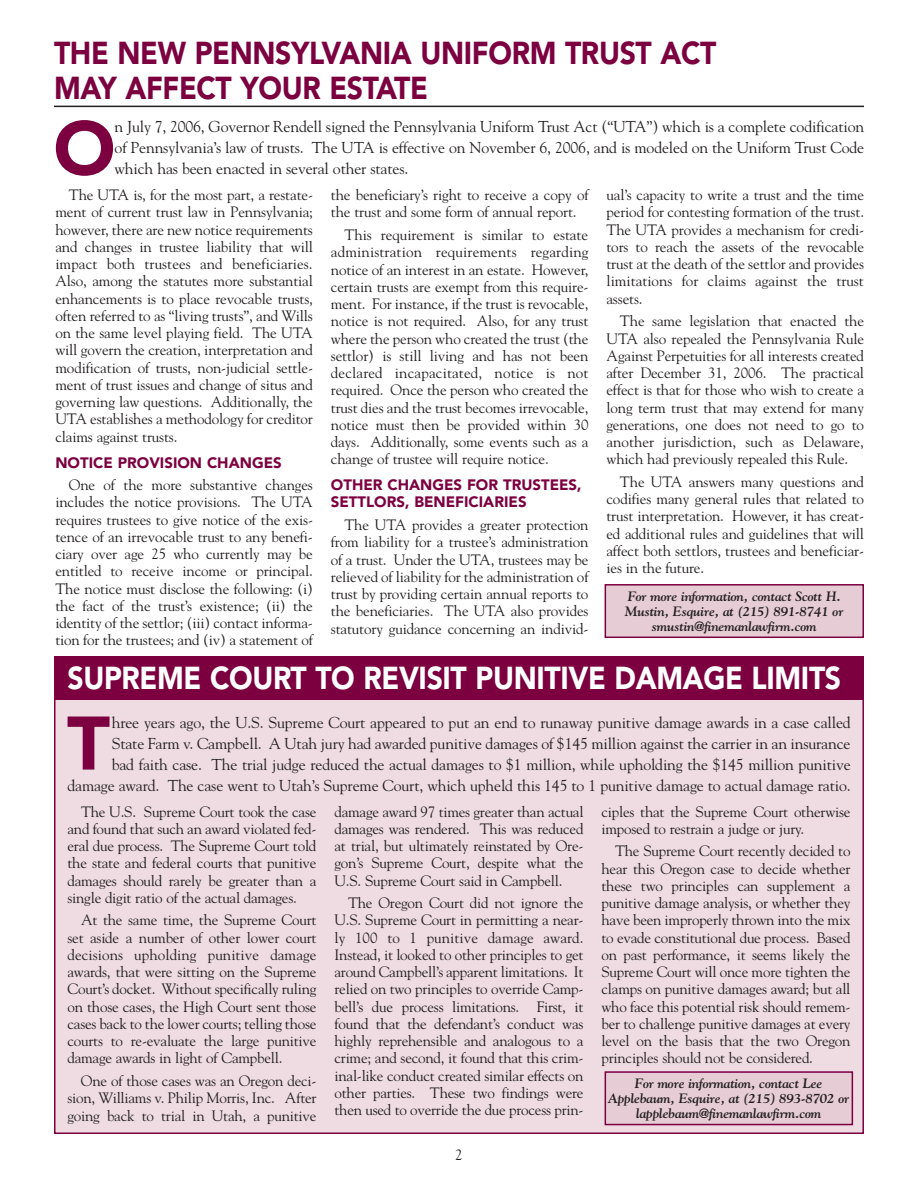
<style>
.page{position:relative;width:918px;height:1188px;background:#fff}
.page>*{position:absolute;margin:0;border:0;box-sizing:border-box;transform-origin:0 0}
.t1{font:900 75px "Avenir";color:#7c0040}
.t2{font:900 31.5px/34.5px "Avenir";letter-spacing:-.01em;color:#7c0040;scale:.9 1}
.t3{font:900 31.5px "Avenir";letter-spacing:-.01em;color:#fff;scale:.9 1}
.t4{font:15.75px/21px "Goudy";letter-spacing:-.01em;color:#231f20;text-align:justify}
.t5{font:15px/17.2px "Goudy";letter-spacing:-.01em;color:#231f20;text-align:justify}
.t6{font:900 15px/17.2px "Avenir";color:#7c0040}
.t7{font:italic 700 13.5px/15px "Goudy";letter-spacing:-.015em;color:#231f20;text-align:center}
</style>
<div class="page">
<div style="left:605px;top:585px;width:258px;height:52px;background:#e6ccd5"></div>
<div style="left:605px;top:584px;width:259px;height:54px;border:2px solid #7c0040"></div>
<hr style="left:54px;top:106px;width:810px;height:1px;background:#231f20">
<div style="left:54px;top:656px;width:810px;height:478px;background:#eedce2"></div>
<div style="left:54px;top:656px;width:810px;height:44px;background:#7c0040"></div>
<div style="left:605px;top:1072px;width:247px;height:53px;background:#e6ccd5"></div>
<div style="left:605px;top:1071px;width:248px;height:54px;border:2px solid #7c0040"></div>
<h2 class="t2" style="left:54px;top:39px;width:738px">THE NEW PENNSYLVANIA UNIFORM TRUST ACT<br>MAY AFFECT YOUR ESTATE</h2>
<h1 class="t1" style="left:53px;top:118px;width:64px">O</h1>
<p class="t4" style="left:115px;top:117px;width:751px">n July 7, 2006, Governor Rendell signed the Pennsylvania Uniform Trust Act (“UTA”) which is a complete codification of Pennsylvania’s law of trusts. The UTA is effective on November 6, 2006, and is modeled on the Uniform Trust Code which has been enacted in several other states.</p>
<p class="t5" style="left:55px;top:186px;width:259px;text-indent:14px">The UTA is, for the most part, a restate&shy;ment of current trust law in Pennsylvania; however, there are new notice requirements and changes in trustee liability that will impact both trustees and beneficiaries.<br>Also, among the statutes more substantial enhancements is to place revocable trusts, often referred to as “living trusts”, and Wills on the same level playing field. The UTA will govern the creation, interpretation and modification of trusts, non-judicial settle&shy;ment of trust issues and change of situs and governing law questions. Additionally, the UTA establishes a methodology for creditor claims against trusts.</p>
<p class="t6" style="left:55px;top:455px;width:228px">NOTICE PROVISION CHANGES</p>
<p class="t5" style="left:55px;top:476px;width:259px;text-indent:13px">One of the more substantive changes includes the notice provisions. The UTA requires trustees to give notice of the exis&shy;tence of an irrevocable trust to any benefi&shy;ciary over age 25 who currently may be entitled to receive income or principal.<br>The notice must disclose the following: (i) the fact of the trust’s existence; (ii) the identity of the settlor; (iii) contact informa&shy;tion for the trustees; and (iv) a statement of</p>
<p class="t5" style="left:331px;top:186px;width:259px">the beneficiary’s right to receive a copy of the trust and some form of annual report.</p>
<p class="t5" style="left:331px;top:226px;width:259px;text-indent:14px">This requirement is similar to estate administration requirements regarding notice of an interest in an estate. However, certain trusts are exempt from this require&shy;ment. For instance, if the trust is revocable, notice is not required. Also, for any trust where the person who created the trust (the settlor) is still living and has not been declared incapacitated, notice is not required. Once the person who created the trust dies and the trust becomes irrevocable, notice must then be provided within 30 days. Additionally, some events such as a change of trustee will require notice.</p>
<p class="t6" style="left:331px;top:478px;width:252px">OTHER CHANGES FOR TRUSTEES,<br>SETTLORS, BENEFICIARIES</p>
<p class="t5" style="left:331px;top:516px;width:259px;text-indent:14px">The UTA provides a greater protection from liability for a trustee’s administration of a trust. Under the UTA, trustees may be relieved of liability for the administration of trust by providing certain annual reports to the beneficiaries. The UTA also provides statutory guidance concerning an individ-</p>
<p class="t5" style="left:606px;top:186px;width:259px">ual’s capacity to write a trust and the time period for contesting formation of the trust.<br>The UTA provides a mechanism for credi&shy;tors to reach the assets of the revocable trust at the death of the settlor and provides limitations for claims against the trust assets.</p>
<p class="t5" style="left:606px;top:313px;width:259px;text-indent:14px">The same legislation that enacted the UTA also repealed the Pennsylvania Rule Against Perpetuities for all interests created after December 31, 2006. The practical effect is that for those who wish to create a long term trust that may extend for many generations, one does not need to go to another jurisdiction, such as Delaware, which had previously repealed this Rule.</p>
<p class="t5" style="left:606px;top:473px;width:259px;text-indent:14px">The UTA answers many questions and codifies many general rules that related to trust interpretation. However, it has creat&shy;ed additional rules and guidelines that will affect both settlors, trustees and beneficiar&shy;ies in the future.</p>
<p class="t7" style="left:625px;top:589px;width:220px">For more information, contact Scott H.<br>Mustin, Esquire, at (215) 891-8741 or smustin@finemanlawfirm.com</p>
<h2 class="t3" style="left:68px;top:665px;width:861px">SUPREME COURT TO REVISIT PUNITIVE DAMAGE LIMITS</h2>
<p class="t4" style="left:68px;top:712px;width:785px;text-align:right">hree years ago, the U.S. Supreme Court appeared to put an end to runaway punitive damage awards in a case called<br>State Farm v. Campbell. A Utah jury had awarded punitive damages of $145 million against the carrier in an insurance<br>bad faith case. The trial judge reduced the actual damages to $1 million, while upholding the $145 million punitive damage award. The case went to Utah’s Supreme Court, which upheld this 145 to 1 punitive damage to actual damage ratio.</p>
<h1 class="t1" style="left:67px;top:713px;width:45px">T</h1>
<p class="t5" style="left:68px;top:803px;width:251px;text-indent:14px">The U.S. Supreme Court took the case and found that such an award violated fed&shy;eral due process. The Supreme Court told the state and federal courts that punitive damages should rarely be greater than a single digit ratio of the actual damages.</p>
<p class="t5" style="left:67px;top:912px;width:251px;text-indent:14px">At the same time, the Supreme Court set aside a number of other lower court decisions upholding punitive damage awards, that were sitting on the Supreme Court’s docket. Without specifically ruling on those cases, the High Court sent those cases back to the lower courts; telling those courts to re-evaluate the large punitive damage awards in light of Campbell.</p>
<p class="t5" style="left:67px;top:1072px;width:251px;text-indent:14px">One of those cases was an Oregon deci&shy;sion, Williams v. Philip Morris, Inc. After going back to trial in Utah, a punitive</p>
<p class="t5" style="left:335px;top:803px;width:251px">damage award 97 times greater than actual damages was rendered. This was reduced at trial, but ultimately reinstated by Ore&shy;gon’s Supreme Court, despite what the U.S. Supreme Court said in Campbell.</p>
<p class="t5" style="left:335px;top:894px;width:251px;text-indent:14px">The Oregon Court did not ignore the U.S. Supreme Court in permitting a near&shy;ly 100 to 1 punitive damage award.<br>Instead, it looked to other principles to get around Campbell’s apparent limitations. It relied on two principles to override Camp&shy;bell’s due process limitations. First, it found that the defendant’s conduct was highly reprehensible and analogous to a crime; and second, it found that this crim&shy;inal-like conduct created similar effects on other parties. These two findings were then used to override the due process prin-</p>
<p class="t5" style="left:455px;top:1146px;width:9px">2</p>
<p class="t5" style="left:602px;top:803px;width:251px">ciples that the Supreme Court otherwise imposed to restrain a judge or jury.</p>
<p class="t5" style="left:602px;top:843px;width:251px;text-indent:14px">The Supreme Court recently decided to hear this Oregon case to decide whether these two principles can supplement a punitive damage analysis, or whether they have been improperly thrown into the mix to evade constitutional due process. Based on past performance, it seems likely the Supreme Court will once more tighten the clamps on punitive damages award; but all who face this potential risk should remem&shy;ber to challenge punitive damages at every level on the basis that the two Oregon principles should not be considered.</p>
<p class="t7" style="left:608px;top:1076px;width:243px">For more information, contact Lee<br>Applebaum, Esquire, at (215) 893-8702 or lapplebaum@finemanlawfirm.com</p>
</div>
